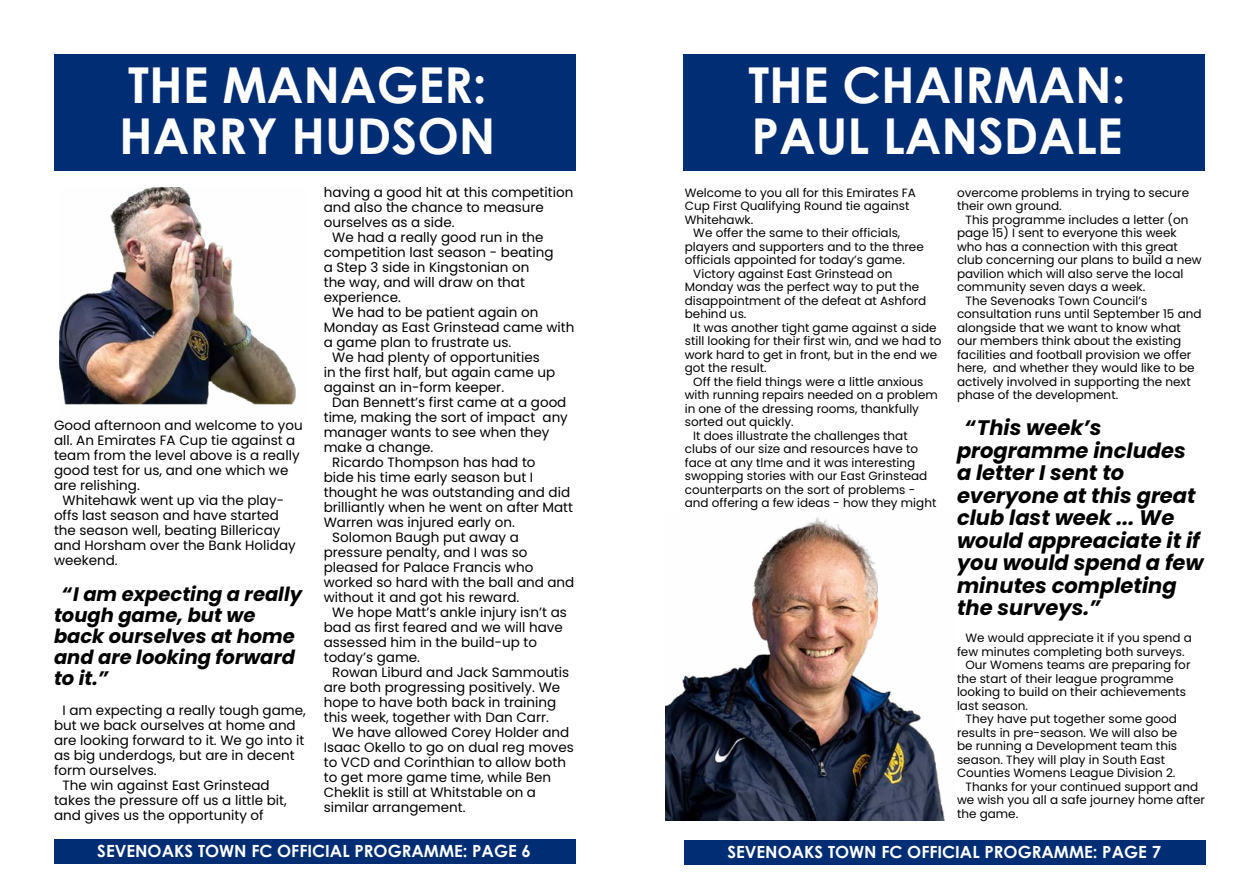
<style>
.page{position:relative;width:1259px;height:893px;background:#fff}
.page>*{position:absolute;margin:0;border:0;box-sizing:border-box;transform-origin:0 0}
.t1{font:700 49.5px/51px "Century Gothic";color:#fff}
.t2{font:italic 700 21px/22.5px "Poppins";color:#000}
.t3{font:italic 700 19.5px/21px "Poppins";color:#000}
.t4{font:700 16.8px "Century Gothic";color:#fff}
.t5{font:13.5px/15px "Poppins";color:#000}
.t6{font:12px/13.5px "Poppins";color:#000}
</style>
<div class="page">
<div style="left:54px;top:839px;width:521px;height:24px;background:#002d74"></div>
<div style="left:684px;top:840px;width:521px;height:25px;background:#002d74"></div>
<div style="left:54px;top:54px;width:521px;height:116px;background:#002d74"></div>
<div style="left:683px;top:54px;width:522px;height:116px;background:#002d74"></div>
<img style="left:60px;top:187px;width:236px;height:218px">
<img style="left:665px;top:517px;width:280px;height:304px">
<h1 class="t1" style="left:119px;top:57px;width:378px">THE MANAGER:<br>HARRY HUDSON</h1>
<h1 class="t1" style="left:748px;top:57px;width:379px">THE CHAIRMAN:<br>PAUL LANSDALE</h1>
<p class="t5" style="left:54px;top:417px;width:250px">Good afternoon and welcome to you all. An Emirates FA Cup tie against a team from the level above is a really good test for us, and one which we are relishing.</p>
<p class="t5" style="left:54px;top:492px;width:243px;text-indent:9px">Whitehawk went up via the play&shy;offs last season and have started the season well, beating Billericay and Horsham over the Bank Holiday weekend.</p>
<h3 class="t3" style="left:54px;top:583px;width:250px;text-indent:9px">“I am expecting a really tough game, but we back ourselves at home and are looking forward to it.”</h3>
<p class="t5" style="left:63px;top:702px;width:245px">I am expecting a really tough game,</p>
<p class="t5" style="left:54px;top:717px;width:243px">but we back ourselves at home and</p>
<p class="t5" style="left:54px;top:732px;width:252px">are looking forward to it. We go into it</p>
<p class="t5" style="left:54px;top:747px;width:242px">as big underdogs, but are in decent</p>
<p class="t5" style="left:54px;top:762px;width:104px">form ourselves.</p>
<p class="t5" style="left:63px;top:777px;width:209px">The win against East Grinstead</p>
<p class="t5" style="left:54px;top:792px;width:234px">takes the pressure off us a little bit,</p>
<p class="t5" style="left:54px;top:807px;width:211px">and gives us the opportunity of</p>
<p class="t5" style="left:324px;top:185px;width:251px">having a good hit at this competition</p>
<p class="t5" style="left:324px;top:200px;width:222px">and also the chance to measure</p>
<p class="t5" style="left:324px;top:215px;width:132px">ourselves as a side.</p>
<p class="t5" style="left:332px;top:230px;width:213px">We had a really good run in the</p>
<p class="t5" style="left:324px;top:245px;width:231px">competition last season - beating</p>
<p class="t5" style="left:324px;top:260px;width:207px">a Step 3 side in Kingstonian on</p>
<p class="t5" style="left:324px;top:275px;width:203px">the way, and will draw on that</p>
<p class="t5" style="left:324px;top:290px;width:79px">experience.</p>
<p class="t5" style="left:332px;top:305px;width:208px">We had to be patient again on</p>
<p class="t5" style="left:324px;top:320px;width:252px">Monday as East Grinstead came with</p>
<p class="t5" style="left:324px;top:335px;width:189px">a game plan to frustrate us.</p>
<p class="t5" style="left:332px;top:350px;width:209px">We had plenty of opportunities</p>
<p class="t5" style="left:324px;top:365px;width:233px">in the first half, but again came up</p>
<p class="t5" style="left:324px;top:380px;width:182px">against an in-form keeper.</p>
<p class="t5" style="left:332px;top:395px;width:236px">Dan Bennett’s first came at a good</p>
<p class="t5" style="left:324px;top:410px;width:246px">time, making the sort of impact any</p>
<p class="t5" style="left:324px;top:425px;width:227px">manager wants to see when they</p>
<p class="t5" style="left:324px;top:440px;width:111px">make a change.</p>
<p class="t5" style="left:332px;top:455px;width:205px">Ricardo Thompson has had to</p>
<p class="t5" style="left:324px;top:470px;width:211px">bide his time early season but I</p>
<p class="t5" style="left:324px;top:485px;width:248px">thought he was outstanding and did</p>
<p class="t5" style="left:324px;top:500px;width:251px">brilliantly when he went on after Matt</p>
<p class="t5" style="left:324px;top:515px;width:193px">Warren was injured early on.</p>
<p class="t5" style="left:332px;top:530px;width:188px">Solomon Baugh put away a</p>
<p class="t5" style="left:324px;top:545px;width:205px">pressure penalty, and I was so</p>
<p class="t5" style="left:324px;top:560px;width:211px">pleased for Palace Francis who</p>
<p class="t5" style="left:324px;top:575px;width:252px">worked so hard with the ball and and</p>
<p class="t5" style="left:324px;top:590px;width:197px">without it and got his reward.</p>
<p class="t5" style="left:332px;top:605px;width:236px">We hope Matt’s ankle injury isn’t as</p>
<p class="t5" style="left:324px;top:620px;width:241px">bad as first feared and we will have</p>
<p class="t5" style="left:324px;top:635px;width:215px">assessed him in the build-up to</p>
<p class="t5" style="left:324px;top:650px;width:98px">today’s game.</p>
<p class="t5" style="left:332px;top:665px;width:238px">Rowan Liburd and Jack Sammoutis</p>
<p class="t5" style="left:324px;top:680px;width:238px">are both progressing positively. We</p>
<p class="t5" style="left:324px;top:695px;width:234px">hope to have both back in training</p>
<p class="t5" style="left:324px;top:710px;width:227px">this week, together with Dan Carr.</p>
<p class="t5" style="left:332px;top:725px;width:239px">We have allowed Corey Holder and</p>
<p class="t5" style="left:324px;top:740px;width:252px">Isaac Okello to go on dual reg moves</p>
<p class="t5" style="left:324px;top:755px;width:244px">to VCD and Corinthian to allow both</p>
<p class="t5" style="left:324px;top:770px;width:229px">to get more game time, while Ben</p>
<p class="t5" style="left:324px;top:785px;width:214px">Cheklit is still at Whitstable on a</p>
<p class="t5" style="left:324px;top:800px;width:143px">similar arrangement.</p>
<p class="t6" style="left:685px;top:186px;width:233px">Welcome to you all for this Emirates FA<br>Cup First Qualifying Round tie against<br>Whitehawk.</p>
<p class="t6" style="left:693px;top:226px;width:208px">We offer the same to their officials,</p>
<p class="t6" style="left:685px;top:240px;width:240px">players and supporters and to the three</p>
<p class="t6" style="left:685px;top:253px;width:222px">officials appointed for today’s game.</p>
<p class="t6" style="left:693px;top:267px;width:201px">Victory against East Grinstead on</p>
<p class="t6" style="left:685px;top:280px;width:236px">Monday was the perfect way to put the</p>
<p class="t6" style="left:685px;top:294px;width:243px">disappointment of the defeat at Ashford</p>
<p class="t6" style="left:685px;top:307px;width:63px">behind us.</p>
<p class="t6" style="left:693px;top:321px;width:245px">It was another tight game against a side</p>
<p class="t6" style="left:685px;top:334px;width:258px">still looking for their first win, and we had to</p>
<p class="t6" style="left:685px;top:348px;width:254px">work hard to get in front, but in the end we</p>
<p class="t6" style="left:685px;top:361px;width:83px">got the result.</p>
<p class="t6" style="left:693px;top:375px;width:232px">Off the field things were a little anxious</p>
<p class="t6" style="left:685px;top:388px;width:254px">with running repairs needed on a problem</p>
<p class="t6" style="left:685px;top:402px;width:236px">in one of the dressing rooms, thankfully</p>
<p class="t6" style="left:685px;top:415px;width:110px">sorted out quickly.</p>
<p class="t6" style="left:693px;top:429px;width:216px">It does illustrate the challenges that</p>
<p class="t6" style="left:685px;top:442px;width:235px">clubs of our size and resources have to</p>
<p class="t6" style="left:685px;top:456px;width:232px">face at any tlme and it was interesting</p>
<p class="t6" style="left:685px;top:469px;width:244px">swopping stories with our East Grinstead</p>
<p class="t6" style="left:685px;top:483px;width:232px">counterparts on the sort of problems -</p>
<p class="t6" style="left:685px;top:496px;width:253px">and offering a few ideas - how they might</p>
<p class="t6" style="left:957px;top:186px;width:234px">overcome problems in trying to secure their own ground.</p>
<p class="t6" style="left:965px;top:213px;width:224px">This programme includes a letter (on</p>
<p class="t6" style="left:957px;top:226px;width:221px">page 15) I sent to everyone this week</p>
<p class="t6" style="left:957px;top:240px;width:222px">who has a connection with this great</p>
<p class="t6" style="left:957px;top:253px;width:246px">club concerning our plans to build a new</p>
<p class="t6" style="left:957px;top:267px;width:228px">pavilion which will also serve the local</p>
<p class="t6" style="left:957px;top:280px;width:190px">community seven days a week.</p>
<p class="t6" style="left:965px;top:294px;width:183px">The Sevenoaks Town Council’s</p>
<p class="t6" style="left:957px;top:307px;width:246px">consultation runs until September 15 and</p>
<p class="t6" style="left:957px;top:321px;width:225px">alongside that we want to know what</p>
<p class="t6" style="left:957px;top:334px;width:226px">our members think about the existing</p>
<p class="t6" style="left:957px;top:348px;width:236px">facilities and football provision we offer</p>
<p class="t6" style="left:957px;top:361px;width:239px">here, and whether they would like to be</p>
<p class="t6" style="left:957px;top:375px;width:235px">actively involved in supporting the next</p>
<p class="t6" style="left:957px;top:388px;width:163px">phase of the development.</p>
<h2 class="t2" style="left:957px;top:417px;width:248px;text-indent:9px">“This week’s programme includes a letter I sent to everyone at this great club last week ... We would appreaciate it if you would spend a few minutes completing the surveys.”</h2>
<p class="t6" style="left:965px;top:631px;width:228px">We would appreciate it if you spend a</p>
<p class="t6" style="left:957px;top:645px;width:229px">few minutes completing both surveys.</p>
<p class="t6" style="left:965px;top:658px;width:226px">Our Womens teams are preparing for</p>
<p class="t6" style="left:957px;top:672px;width:218px">the start of their league programme</p>
<p class="t6" style="left:957px;top:685px;width:231px">looking to build on their achievements</p>
<p class="t6" style="left:957px;top:699px;width:72px">last season.</p>
<p class="t6" style="left:965px;top:712px;width:213px">They have put together some good</p>
<p class="t6" style="left:957px;top:726px;width:222px">results in pre-season. We will also be</p>
<p class="t6" style="left:957px;top:739px;width:222px">be running a Development team this</p>
<p class="t6" style="left:957px;top:753px;width:210px">season. They will play in South East</p>
<p class="t6" style="left:957px;top:766px;width:220px">Counties Womens League Division 2.</p>
<p class="t6" style="left:965px;top:780px;width:234px">Thanks for your continued support and</p>
<p class="t6" style="left:957px;top:793px;width:249px">we wish you all a safe journey home after</p>
<p class="t6" style="left:957px;top:807px;width:63px">the game.</p>
<h3 class="t4" style="left:97px;top:838px;width:435px">SEVENOAKS TOWN FC OFFICIAL PROGRAMME: PAGE 6</h3>
<h3 class="t4" style="left:727px;top:839px;width:435px">SEVENOAKS TOWN FC OFFICIAL PROGRAMME: PAGE 7</h3>
</div>
